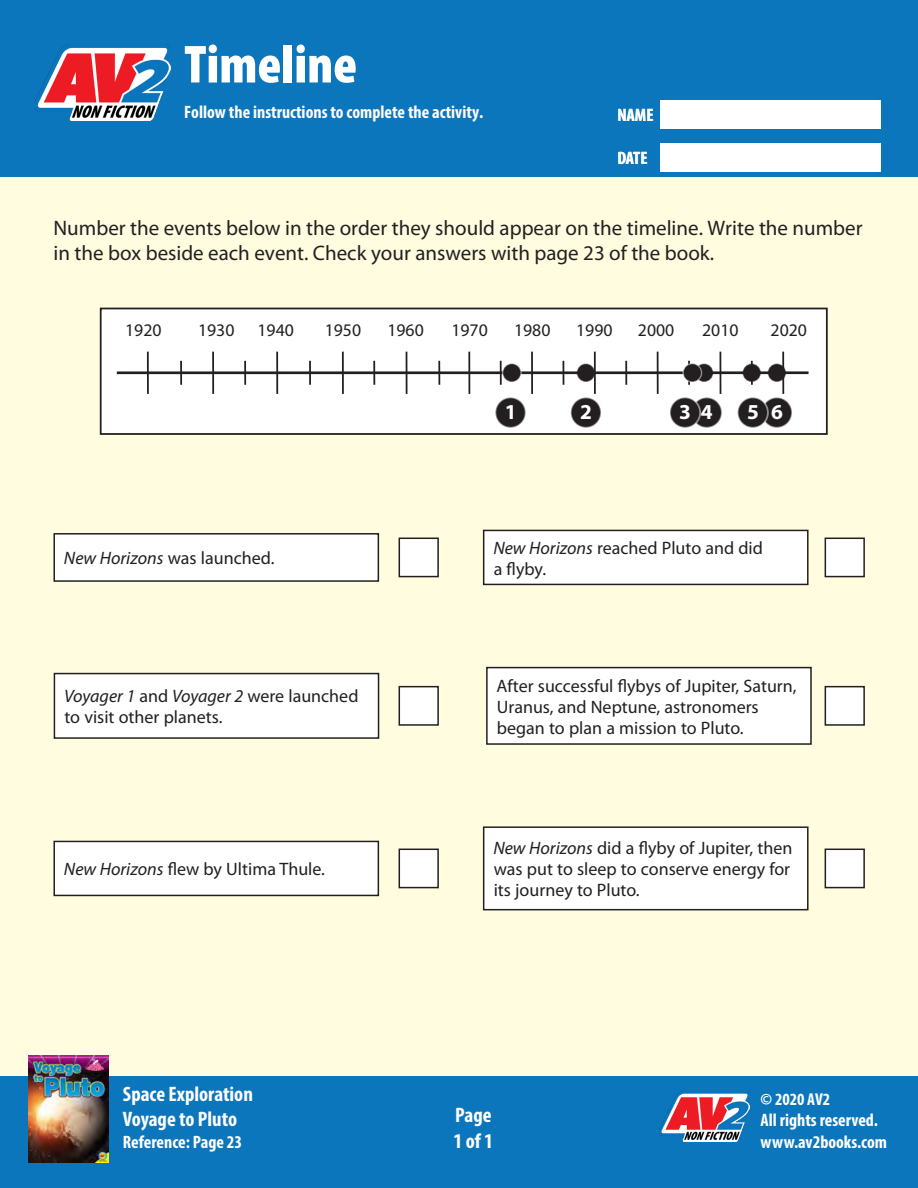
<style>
.page{position:relative;width:918px;height:1188px;background:#fff}
.page>*{position:absolute;margin:0;border:0;box-sizing:border-box;transform-origin:0 0}
.head{font:900 condensed 54px "Myriad Pro";color:#fff}
.Labels{font:700 21.3px "Myriad Pro";color:#fff}
.Activity_Text{font:21px/25.2px "Myriad Pro";color:#231f20}
.t1{font:700 condensed 21px/25.2px "Myriad Pro";color:#fff}
.Chart_Bullet{font:18px/21px "Myriad Pro";color:#231f20}
.description{font:700 condensed 18px/21.6px "Myriad Pro";color:#fff}
.Chart_Timeline{font:17.7px "Myriad Pro";color:#231f20}
.t2{font:700 condensed 17.25px "Myriad Pro";color:#fff}
.s1{font-style:italic}
</style>
<div class="page">
<div style="left:0;top:156px;width:918px;height:935px;background:#fffce0"></div>
<div style="left:0;top:0;width:918px;height:177px;background:#0c76bd"></div>
<div style="left:0;top:1076px;width:918px;height:112px;background:#0c76bd"></div>
<img style="left:29px;top:1056px;width:80px;height:106px">
<div style="left:660px;top:100px;width:220px;height:29px;background:#fff"></div>
<div style="left:660px;top:143px;width:220px;height:29px;background:#fff"></div>
<div style="left:101px;top:309px;width:726px;height:125px;background:#fff"></div>
<div style="left:100px;top:308px;width:728px;height:127px;border:2px solid #231f20"></div>
<div style="left:768px;top:364px;width:18px;height:18px;background:#231f20;border-radius:50%"></div>
<div style="left:767px;top:363px;width:20px;height:20px;border:1px solid #fff;border-radius:50%"></div>
<div style="left:695px;top:364px;width:18px;height:18px;background:#231f20;border-radius:50%"></div>
<div style="left:694px;top:363px;width:20px;height:20px;border:1px solid #fff;border-radius:50%"></div>
<div style="left:577px;top:364px;width:18px;height:18px;background:#231f20;border-radius:50%"></div>
<div style="left:576px;top:363px;width:20px;height:20px;border:1px solid #fff;border-radius:50%"></div>
<svg style="left:743px;top:364px;width:18px;height:18px"></svg>
<div style="left:742px;top:363px;width:20px;height:20px;border:1px solid #fff;border-radius:50%"></div>
<div style="left:54px;top:534px;width:324px;height:47px;background:#fff"></div>
<div style="left:53px;top:533px;width:326px;height:49px;border:2px solid #231f20"></div>
<div style="left:484px;top:530px;width:324px;height:54px;background:#fff"></div>
<div style="left:483px;top:530px;width:326px;height:55px;border:2px solid #231f20"></div>
<div style="left:399px;top:538px;width:39px;height:39px;background:#fff"></div>
<div style="left:399px;top:538px;width:40px;height:39px;border:2px solid #231f20"></div>
<div style="left:825px;top:538px;width:39px;height:39px;background:#fff"></div>
<div style="left:825px;top:538px;width:40px;height:39px;border:2px solid #231f20"></div>
<div style="left:487px;top:668px;width:324px;height:76px;background:#fff"></div>
<div style="left:486px;top:667px;width:326px;height:78px;border:2px solid #231f20"></div>
<div style="left:54px;top:674px;width:325px;height:64px;background:#fff"></div>
<div style="left:54px;top:673px;width:325px;height:66px;border:2px solid #231f20"></div>
<div style="left:399px;top:687px;width:39px;height:38px;background:#fff"></div>
<div style="left:399px;top:686px;width:40px;height:40px;border:2px solid #231f20"></div>
<div style="left:825px;top:687px;width:39px;height:38px;background:#fff"></div>
<div style="left:825px;top:686px;width:40px;height:40px;border:2px solid #231f20"></div>
<div style="left:54px;top:841px;width:324px;height:54px;background:#fff"></div>
<div style="left:53px;top:841px;width:326px;height:55px;border:2px solid #231f20"></div>
<div style="left:484px;top:827px;width:324px;height:83px;background:#fff"></div>
<div style="left:483px;top:826px;width:326px;height:84px;border:2px solid #231f20"></div>
<div style="left:399px;top:849px;width:39px;height:39px;background:#fff"></div>
<div style="left:399px;top:849px;width:40px;height:39px;border:2px solid #231f20"></div>
<div style="left:825px;top:849px;width:39px;height:39px;background:#fff"></div>
<div style="left:825px;top:849px;width:40px;height:39px;border:2px solid #231f20"></div>
<hr style="left:531px;top:352px;width:2px;height:42px;background:#231f20">
<hr style="left:688px;top:361px;width:2px;height:24px;background:#231f20">
<hr style="left:720px;top:352px;width:1px;height:42px;background:#231f20">
<svg style="left:563px;top:361px;width:1px;height:24px"></svg>
<hr style="left:625px;top:361px;width:2px;height:24px;background:#231f20">
<hr style="left:500px;top:361px;width:2px;height:24px;background:#231f20">
<hr style="left:373px;top:361px;width:2px;height:24px;background:#231f20">
<hr style="left:438px;top:361px;width:2px;height:24px;background:#231f20">
<hr style="left:244px;top:361px;width:2px;height:24px;background:#231f20">
<hr style="left:594px;top:352px;width:2px;height:42px;background:#231f20">
<hr style="left:468px;top:352px;width:2px;height:42px;background:#231f20">
<hr style="left:342px;top:352px;width:2px;height:42px;background:#231f20">
<hr style="left:212px;top:352px;width:2px;height:42px;background:#231f20">
<hr style="left:657px;top:352px;width:2px;height:42px;background:#231f20">
<hr style="left:751px;top:361px;width:2px;height:24px;background:#231f20">
<hr style="left:782px;top:352px;width:2px;height:42px;background:#231f20">
<hr style="left:406px;top:352px;width:1px;height:42px;background:#231f20">
<hr style="left:147px;top:352px;width:2px;height:42px;background:#231f20">
<hr style="left:117px;top:371px;width:692px;height:3px;background:#231f20">
<hr style="left:276px;top:352px;width:2px;height:42px;background:#231f20">
<div style="left:762px;top:397px;width:30px;height:31px;background:#231f20;border-radius:50%"></div>
<div style="left:761px;top:397px;width:32px;height:32px;border:2px solid #fff;border-radius:50%"></div>
<div style="left:738px;top:397px;width:30px;height:31px;background:#231f20;border-radius:50%"></div>
<div style="left:737px;top:397px;width:32px;height:32px;border:2px solid #fff;border-radius:50%"></div>
<div style="left:503px;top:364px;width:18px;height:18px;background:#231f20;border-radius:50%"></div>
<div style="left:502px;top:363px;width:20px;height:20px;border:1px solid #fff;border-radius:50%"></div>
<div style="left:692px;top:397px;width:30px;height:31px;background:#231f20;border-radius:50%"></div>
<div style="left:691px;top:397px;width:32px;height:32px;border:2px solid #fff;border-radius:50%"></div>
<div style="left:670px;top:397px;width:30px;height:31px;background:#231f20;border-radius:50%"></div>
<div style="left:669px;top:397px;width:32px;height:32px;border:2px solid #fff;border-radius:50%"></div>
<div style="left:571px;top:397px;width:30px;height:31px;background:#231f20;border-radius:50%"></div>
<div style="left:570px;top:397px;width:32px;height:32px;border:2px solid #fff;border-radius:50%"></div>
<svg style="left:683px;top:363px;width:19px;height:19px"></svg>
<div style="left:682px;top:362px;width:21px;height:21px;border:1px solid #fff;border-radius:50%"></div>
<div style="left:495px;top:397px;width:31px;height:31px;background:#231f20;border-radius:50%"></div>
<div style="left:495px;top:397px;width:31px;height:32px;border:2px solid #fff;border-radius:50%"></div>
<hr style="left:309px;top:361px;width:2px;height:24px;background:#231f20">
<hr style="left:180px;top:361px;width:2px;height:24px;background:#231f20">
<img style="left:34px;top:44px;width:136px;height:76px">
<img style="left:659px;top:1091px;width:90px;height:51px">
<p class="head" style="left:184px;top:30px;width:174px">Timeline</p>
<p class="description" style="left:184px;top:100px;width:300px">Follow the instructions to complete the activity.</p>
<p class="description" style="left:617px;top:104px;width:38px">NAME</p>
<p class="description" style="left:617px;top:147px;width:32px">DATE</p>
<p class="Activity_Text" style="left:53px;top:215px;width:811px">Number the events below in the order they should appear on the timeline. Write the number in the box beside each event. Check your answers with page 23 of the book.</p>
<p class="Chart_Timeline" style="left:125px;top:319px;width:38px">1920</p>
<p class="Chart_Timeline" style="left:198px;top:319px;width:38px">1930</p>
<p class="Chart_Timeline" style="left:258px;top:319px;width:38px">1940</p>
<p class="Chart_Timeline" style="left:325px;top:319px;width:38px">1950</p>
<p class="Chart_Timeline" style="left:387px;top:319px;width:38px">1960</p>
<p class="Chart_Timeline" style="left:451px;top:319px;width:38px">1970</p>
<p class="Chart_Timeline" style="left:514px;top:319px;width:38px">1980</p>
<p class="Chart_Timeline" style="left:576px;top:319px;width:38px">1990</p>
<p class="Chart_Timeline" style="left:638px;top:319px;width:38px">2000</p>
<p class="Chart_Timeline" style="left:702px;top:319px;width:38px">2010</p>
<p class="Chart_Timeline" style="left:771px;top:319px;width:38px">2020</p>
<p class="Labels" style="left:505px;top:398px;width:13px">1</p>
<p class="Labels" style="left:580px;top:398px;width:13px">2</p>
<p class="Labels" style="left:679px;top:398px;width:13px">3</p>
<p class="Labels" style="left:701px;top:398px;width:13px">4</p>
<p class="Labels" style="left:747px;top:398px;width:13px">5</p>
<p class="Labels" style="left:771px;top:398px;width:13px">6</p>
<p class="Chart_Bullet" style="left:64px;top:547px;width:212px"><span class="s1">New Horizons</span> was launched.</p>
<p class="Chart_Bullet" style="left:493px;top:537px;width:271px"><span class="s1">New Horizons</span> reached Pluto and did a flyby.</p>
<p class="Chart_Bullet" style="left:64px;top:685px;width:296px"><span class="s1">Voyager 1</span> and <span class="s1">Voyager 2</span> were launched to visit other planets.</p>
<p class="Chart_Bullet" style="left:64px;top:858px;width:263px"><span class="s1">New Horizons</span> flew by Ultima Thule.</p>
<p class="t1" style="left:123px;top:1081px;width:132px">Space Exploration<br>Voyage to Pluto</p>
<p class="description" style="left:123px;top:1130px;width:121px">Reference: Page 23</p>
<p class="Chart_Bullet" style="left:497px;top:675px;width:302px">After successful flybys of Jupiter, Saturn,<br>Uranus, and Neptune, astronomers began to plan a mission to Pluto.</p>
<p class="Chart_Bullet" style="left:493px;top:837px;width:300px"><span class="s1">New Horizons</span> did a flyby of Jupiter, then was put to sleep to conserve energy for its journey to Pluto.</p>
<p class="t1" style="left:455px;top:1102px;width:38px">Page</p>
<p class="t1" style="left:454px;top:1127px;width:41px">1 of 1</p>
<p class="t2" style="left:761px;top:1088px;width:71px">© 2020 AV2</p>
<p class="description" style="left:761px;top:1109px;width:128px">All rights reserved. www.av2books.com</p>
</div>
